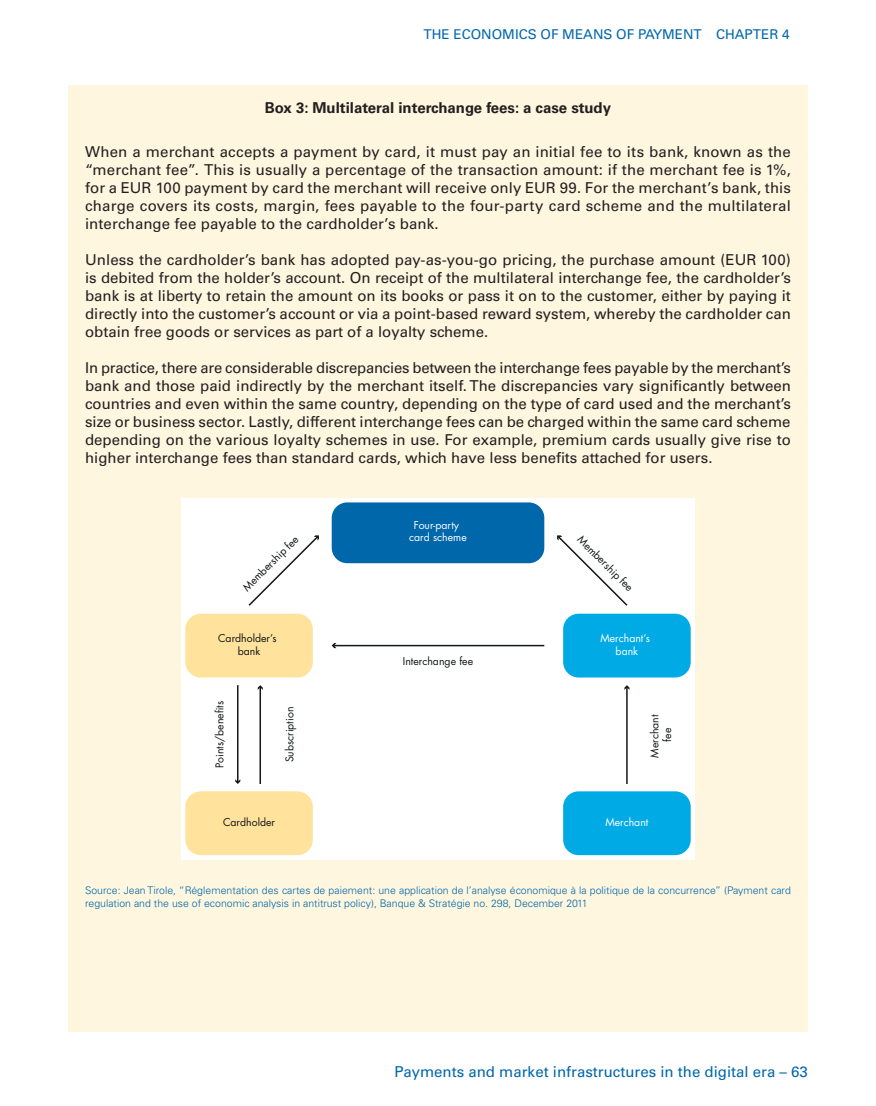
<style>
.page{position:relative;width:876px;height:1106px;background:#fff}
.page>*{position:absolute;margin:0;border:0;box-sizing:border-box;transform-origin:0 0}
.t1{font:15px/18px "Univers LT Std";color:#231f20;text-align:justify}
.t2{font:15px "Univers LT Std";color:#0067aa}
.t3{font:700 15px "Univers LT Std";color:#231f20}
.t4{font:13.5px "Univers LT Std";color:#0067aa}
.t5{font:300 10.5px/12.8px "Univers LT Std";color:#0067aa}
.t6{font:10.5px/12.6px "Futura Std";color:#121617;text-align:center}
.t7{font:10.5px/12.6px "Futura Std";color:#fff;text-align:center}
</style>
<div class="page">
<div style="left:68px;top:85px;width:740px;height:946px;background:#fef6df"></div>
<div style="left:181px;top:498px;width:514px;height:361px;background:#fff"></div>
<div style="left:332px;top:502px;width:212px;height:61px;background:#0067aa;border-radius:15px"></div>
<div style="left:185px;top:613px;width:128px;height:64px;background:#ffe29c;border-radius:15px"></div>
<div style="left:185px;top:791px;width:128px;height:64px;background:#ffe29c;border-radius:15px"></div>
<div style="left:563px;top:791px;width:128px;height:64px;background:#00abe5;border-radius:16px"></div>
<div style="left:563px;top:613px;width:128px;height:64px;background:#00abe5;border-radius:16px"></div>
<hr style="left:333px;top:645px;width:211px;height:1px;background:#121617">
<svg style="left:332px;top:643px;width:4px;height:5px"></svg>
<hr style="left:237px;top:685px;width:1px;height:97px;background:#121617">
<svg style="left:235px;top:779px;width:5px;height:5px"></svg>
<hr style="left:259px;top:687px;width:2px;height:97px;background:#121617">
<svg style="left:258px;top:685px;width:5px;height:5px"></svg>
<hr style="left:626px;top:687px;width:2px;height:97px;background:#121617">
<svg style="left:624px;top:685px;width:5px;height:5px"></svg>
<svg style="left:248px;top:535px;width:71px;height:71px"></svg>
<svg style="left:557px;top:535px;width:71px;height:71px"></svg>
<p class="t4" style="left:423px;top:26px;width:368px">The economics of means of payment Chapter 4</p>
<p class="t3" style="left:265px;top:99px;width:348px">Box 3: Multilateral interchange fees: a case study</p>
<p class="t1" style="left:85px;top:143px;width:707px">When a merchant accepts a payment by card, it must pay an initial fee to its bank, known as the “merchant fee”. This is usually a percentage of the transaction amount: if the merchant fee is 1%, for a EUR 100 payment by card the merchant will receive only EUR 99. For the merchant’s bank, this charge covers its costs, margin, fees payable to the four-party card scheme and the multilateral interchange fee payable to the cardholder’s bank.</p>
<p class="t1" style="left:85px;top:251px;width:707px">Unless the cardholder’s bank has adopted pay-as-you-go pricing, the purchase amount (EUR 100) is debited from the holder’s account. On receipt of the multilateral interchange fee, the cardholder’s bank is at liberty to retain the amount on its books or pass it on to the customer, either by paying it directly into the customer’s account or via a point-based reward system, whereby the cardholder can obtain free goods or services as part of a loyalty scheme.</p>
<p class="t1" style="left:85px;top:359px;width:707px">I n practice, there are considerable discrepancies between the interchange fees payable by the merchant’s bank and those paid indirectly by the merchant itself. The discrepancies vary significantly between countries and even within the same country, depending on the type of card used and the merchant’s size or business sector. Lastly, different interchange fees can be charged within the same card scheme depending on the various loyalty schemes in use. For example, premium cards usually give rise to higher interchange fees than standard cards, which have less benefits attached for users.</p>
<p class="t7" style="left:409px;top:519px;width:59px">Four-party card scheme</p>
<p class="t6" style="left:240px;top:585px;width:75px;rotate:-45deg">Membership fee</p>
<p class="t6" style="left:584px;top:533px;width:75px;rotate:45deg">Membership fee</p>
<p class="t6" style="left:218px;top:632px;width:60px">Cardholder’s bank</p>
<p class="t6" style="left:403px;top:655px;width:72px">Interchange fee</p>
<p class="t7" style="left:600px;top:632px;width:51px">Merchant’s bank</p>
<p class="t6" style="left:213px;top:768px;width:68px;rotate:-90deg">Points/benefits</p>
<p class="t6" style="left:283px;top:762px;width:57px;rotate:-90deg">Subscription</p>
<p class="t6" style="left:648px;top:757px;width:45px;rotate:-90deg">Merchant fee</p>
<p class="t6" style="left:223px;top:816px;width:54px">Cardholder</p>
<p class="t7" style="left:605px;top:816px;width:45px">Merchant</p>
<p class="t5" style="left:85px;top:884px;width:707px">Source: Jean Tirole, “Réglementation des cartes de paiement: une application de l’analyse économique à la politique de la concurrence” (Payment card regulation and the use of economic analysis in antitrust policy), Banque &amp; Stratégie no. 298, December 2011</p>
<p class="t2" style="left:395px;top:1063px;width:415px">Payments and market infrastructures in the digital era – 63</p>
</div>
